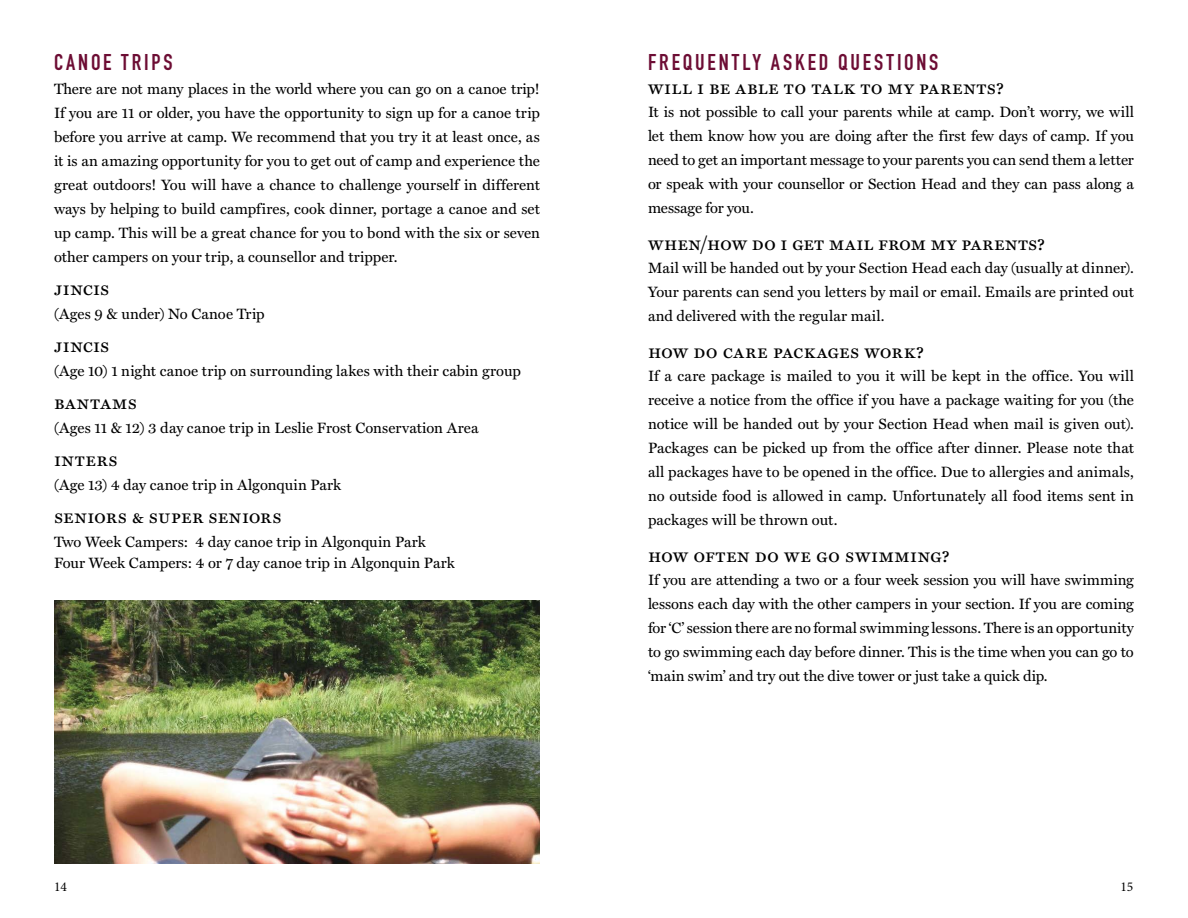
<style>
.page{position:relative;width:1188px;height:918px;background:#fff}
.page>*{position:absolute;margin:0;border:0;box-sizing:border-box;transform-origin:0 0}
.t1{font:22.5px "DIN Engschrift Std";letter-spacing:.13em;color:#6d0d34}
.t2{font:19.5px "Miller Text SC";letter-spacing:.02em;color:#000}
.t3{font:15px/24px "Miller Text";letter-spacing:.005em;color:#000;text-align:justify}
.t4{font:13.5px "Minion Pro";color:#000}
</style>
<div class="page">
<img style="left:54px;top:600px;width:486px;height:264px">
<h1 class="t1" style="left:54px;top:49px;width:120px">CANOE TRIPS</h1>
<p class="t3" style="left:54px;top:77px;width:488px">There are not many places in the world where you can go on a canoe trip!<br>If you are 11 or older, you have the opportunity to sign up for a canoe trip before you arrive at camp. We recommend that you try it at least once, as it is an amazing opportunity for you to get out of camp and experience the great outdoors! You will have a chance to challenge yourself in different ways by helping to build campfires, cook dinner, portage a canoe and set up camp. This will be a great chance for you to bond with the six or seven other campers on your trip, a counsellor and tripper.</p>
<h2 class="t2" style="left:54px;top:277px;width:57px">jincis</h2>
<p class="t3" style="left:54px;top:302px;width:212px">(Ages 9 &amp; under) No Canoe Trip</p>
<h2 class="t2" style="left:54px;top:334px;width:57px">jincis</h2>
<p class="t3" style="left:54px;top:359px;width:468px">(Age 10) 1 night canoe trip on surrounding lakes with their cabin group</p>
<h2 class="t2" style="left:54px;top:391px;width:84px">bantams</h2>
<p class="t3" style="left:54px;top:416px;width:426px">(Ages 11 &amp; 12) 3 day canoe trip in Leslie Frost Conservation Area</p>
<h2 class="t2" style="left:54px;top:448px;width:65px">inters</h2>
<p class="t3" style="left:54px;top:473px;width:289px">(Age 13) 4 day canoe trip in Algonquin Park</p>
<h2 class="t2" style="left:54px;top:505px;width:229px">seniors &amp; super seniors</h2>
<p class="t3" style="left:54px;top:531px;width:402px;line-height:21px">Two Week Campers: 4 day canoe trip in Algonquin Park<br>Four Week Campers: 4 or 7 day canoe trip in Algonquin Park</p>
<p class="t4" style="left:54px;top:878px;width:14px">14</p>
<h1 class="t1" style="left:648px;top:49px;width:292px">FREQUENTLY ASKED QUESTIONS</h1>
<h2 class="t2" style="left:648px;top:76px;width:358px">will i be able to talk to my parents?</h2>
<p class="t3" style="left:648px;top:99px;width:488px">It is not possible to call your parents while at camp. Don’t worry, we will let them know how you are doing after the first few days of camp. If you need to get an important message to your parents you can send them a letter or speak with your counsellor or Section Head and they can pass along a message for you.</p>
<h2 class="t2" style="left:648px;top:232px;width:399px">when/how do i get mail from my parents?</h2>
<p class="t3" style="left:648px;top:255px;width:487px">Mail will be handed out by your Section Head each day (usually at dinner).<br>Your parents can send you letters by mail or email. Emails are printed out and delivered with the regular mail.</p>
<h2 class="t2" style="left:648px;top:340px;width:278px">how do care packages work?</h2>
<p class="t3" style="left:648px;top:363px;width:488px">If a care package is mailed to you it will be kept in the office. You will receive a notice from the office if you have a package waiting for you (the notice will be handed out by your Section Head when mail is given out).<br>Packages can be picked up from the office after dinner. Please note that all packages have to be opened in the office. Due to allergies and animals, no outside food is allowed in camp. Unfortunately all food items sent in packages will be thrown out.</p>
<h2 class="t2" style="left:648px;top:544px;width:303px">how often do we go swimming?</h2>
<p class="t3" style="left:648px;top:567px;width:488px">If you are attending a two or a four week session you will have swimming lessons each day with the other campers in your section. If you are coming for ‘C’ session there are no formal swimming lessons. There is an opportunity to go swimming each day before dinner. This is the time when you can go to ‘main swim’ and try out the dive tower or just take a quick dip.</p>
<p class="t4" style="left:1121px;top:878px;width:14px">15</p>
</div>
